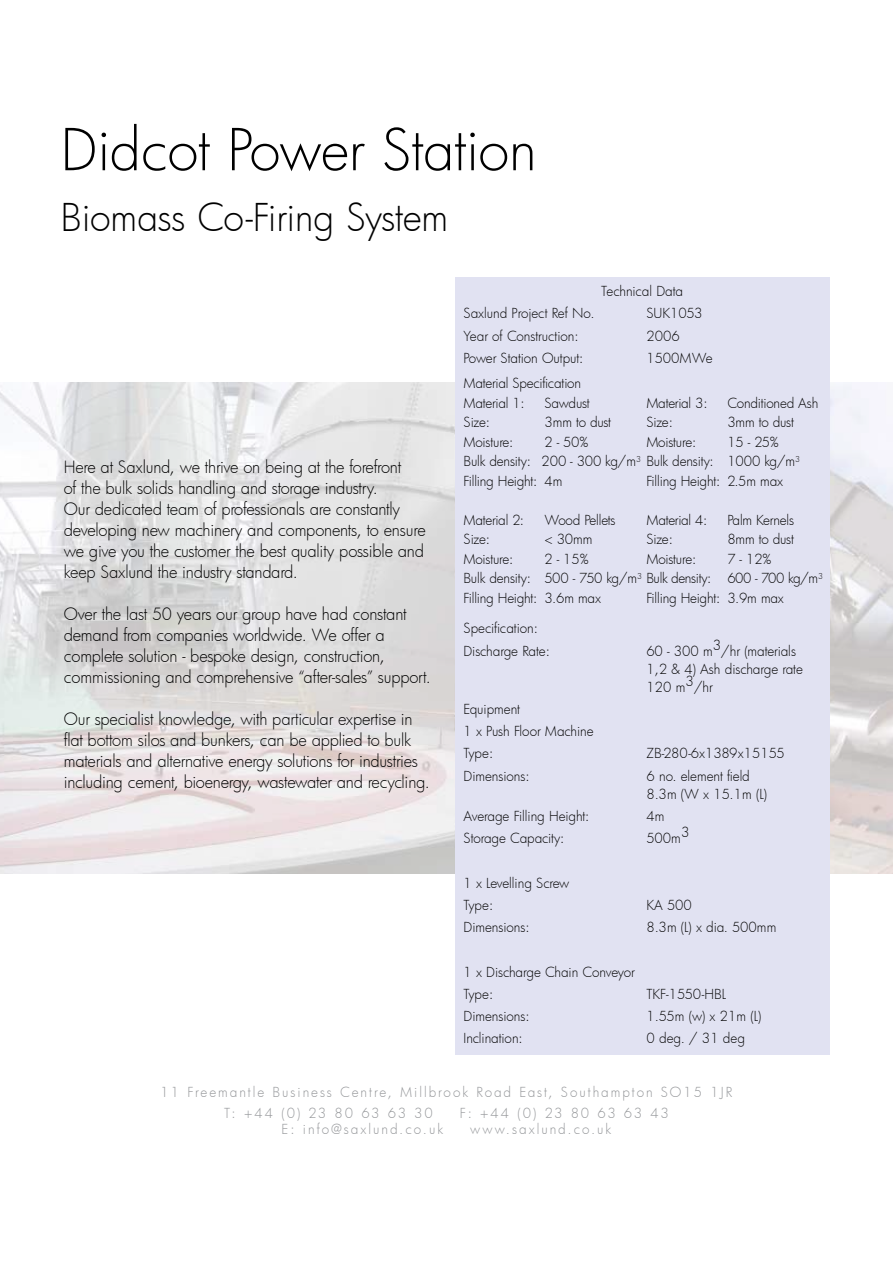
<style>
.page{position:relative;width:893px;height:1263px;background:#fff}
.page>*{position:absolute;margin:0;border:0;box-sizing:border-box;transform-origin:0 0}
.t1{font:300 56.1px "Futura";letter-spacing:-.01em;color:#000}
.t2{font:300 37.5px "Futura";letter-spacing:-.01em;color:#000}
.t3{font:300 16.5px/21px "Futura";letter-spacing:-.015em;color:#000}
.t4{font:300 13.5px/22.2px "Futura";letter-spacing:-.01em;color:#000}
.t5{font:300 13.5px/20.7px "Futura";letter-spacing:.145em;color:#939598}
.t6{font:300 13.5px "Futura";letter-spacing:.115em;color:#939598}
</style>
<div class="page">
<img style="left:0;top:383px;width:893px;height:491px">
<div style="left:455px;top:277px;width:374px;height:777px;background:#e1e2f2"></div>
<h1 class="t1" style="left:61px;top:112px;width:478px">Didcot Power Station</h1>
<h2 class="t2" style="left:61px;top:192px;width:390px">Biomass Co-Firing System</h2>
<p class="t4" style="left:601px;top:280px;width:83px">Technical Data</p>
<p class="t3" style="left:64px;top:456px;width:363px">Here at Saxlund, we thrive on being at the forefront<br>of the bulk solids handling and storage industry.<br>Our dedicated team of professionals are constantly developing new machinery and components, to ensure we give you the customer the best quality possible and keep Saxlund the industry standard.</p>
<p class="t3" style="left:64px;top:603px;width:369px">Over the last 50 years our group have had constant demand from companies worldwide. We offer a complete solution - bespoke design, construction, commissioning and comprehensive “after-sales” support.</p>
<p class="t3" style="left:64px;top:708px;width:368px">Our specialist knowledge, with particular expertise in flat bottom silos and bunkers, can be applied to bulk materials and alternative energy solutions for industries including cement, bioenergy, wastewater and recycling.</p>
<p class="t4" style="left:463px;top:302px;width:133px">Saxlund Project Ref No.</p>
<p class="t4" style="left:646px;top:302px;width:57px">SUK1053</p>
<p class="t4" style="left:463px;top:324px;width:117px">Year of Construction:</p>
<p class="t4" style="left:646px;top:324px;width:35px">2006</p>
<p class="t4" style="left:463px;top:347px;width:121px">Power Station Output:</p>
<p class="t4" style="left:646px;top:347px;width:68px">1500MWe</p>
<p class="t4" style="left:464px;top:373px;width:119px;line-height:19.5px">Material Specification<br>Material 1:</p>
<p class="t4" style="left:545px;top:391px;width:47px">Sawdust</p>
<p class="t4" style="left:646px;top:392px;width:63px">Material 3:</p>
<p class="t4" style="left:727px;top:392px;width:92px">Conditioned Ash</p>
<p class="t4" style="left:646px;top:411px;width:28px">Size:</p>
<p class="t4" style="left:727px;top:411px;width:68px">3mm to dust</p>
<p class="t4" style="left:646px;top:431px;width:51px">Moisture:</p>
<p class="t4" style="left:727px;top:431px;width:53px">15 - 25%</p>
<p class="t4" style="left:646px;top:470px;width:138px">Filling Height: 2.5m max</p>
<p class="t4" style="left:646px;top:509px;width:62px">Material 4:</p>
<p class="t4" style="left:727px;top:509px;width:68px">Palm Kernels</p>
<p class="t4" style="left:646px;top:528px;width:28px">Size:</p>
<p class="t4" style="left:727px;top:528px;width:68px">8mm to dust</p>
<p class="t4" style="left:646px;top:548px;width:51px">Moisture:</p>
<p class="t4" style="left:727px;top:548px;width:46px">7 - 12%</p>
<p class="t4" style="left:646px;top:587px;width:139px">Filling Height: 3.9m max</p>
<p class="t4" style="left:464px;top:411px;width:28px">Size:</p>
<p class="t4" style="left:545px;top:411px;width:68px">3mm to dust</p>
<p class="t4" style="left:464px;top:430px;width:51px">Moisture:</p>
<p class="t4" style="left:463px;top:432px;width:338px;line-height:19.5px;text-indent:81px">2 - 50%<br>Bulk density: 200 - 300 kg/m<sup>3</sup> Bulk density: 1000 kg/m<sup>3<br></sup>Filling Height: 4m</p>
<p class="t4" style="left:463px;top:509px;width:62px">Material 2:</p>
<p class="t4" style="left:544px;top:509px;width:73px">Wood Pellets</p>
<p class="t4" style="left:463px;top:528px;width:28px">Size:</p>
<p class="t4" style="left:544px;top:528px;width:49px">&lt; 30mm</p>
<p class="t4" style="left:463px;top:548px;width:51px">Moisture:</p>
<p class="t4" style="left:463px;top:549px;width:361px;line-height:19.5px;text-indent:81px">2 - 15%<br>Bulk density: 500 - 750 kg/m<sup>3</sup> Bulk density: 600 - 700 kg/m<sup>3<br></sup>Filling Height: 3.6m max</p>
<p class="t4" style="left:463px;top:617px;width:88px">Specification:<br>Discharge Rate:</p>
<p class="t4" style="left:463px;top:697px;width:132px">Equipment<br>1 x Push Floor Machine<br>Type:</p>
<p class="t4" style="left:646px;top:641px;width:158px;line-height:18px">60 - 300 m3/hr (materials<br>1,2 &amp; 4) Ash discharge rate<br>120 m3/hr</p>
<p class="t4" style="left:646px;top:742px;width:140px">ZB-280-6x1389x15155</p>
<p class="t4" style="left:463px;top:764px;width:68px">Dimensions:</p>
<p class="t4" style="left:646px;top:766px;width:122px;line-height:18px">6 no. element field<br>8.3m (W x 15.1m (L)</p>
<p class="t4" style="left:463px;top:804px;width:127px">Average Filling Height:</p>
<p class="t4" style="left:646px;top:804px;width:20px">4m</p>
<p class="t4" style="left:463px;top:827px;width:102px">Storage Capacity:</p>
<p class="t4" style="left:646px;top:827px;width:44px">500m3</p>
<p class="t4" style="left:464px;top:871px;width:107px">1 x Levelling Screw<br>Type:</p>
<p class="t4" style="left:647px;top:893px;width:47px">KA 500</p>
<p class="t4" style="left:464px;top:916px;width:68px">Dimensions:</p>
<p class="t4" style="left:647px;top:916px;width:131px">8.3m (L) x dia. 500mm</p>
<p class="t4" style="left:464px;top:960px;width:173px">1 x Discharge Chain Conveyor<br>Type:</p>
<p class="t4" style="left:647px;top:982px;width:81px">TKF-1550-HBL</p>
<p class="t4" style="left:464px;top:1005px;width:68px">Dimensions:</p>
<p class="t4" style="left:647px;top:1005px;width:116px">1.55m (w) x 21m (L)</p>
<p class="t4" style="left:464px;top:1027px;width:61px">Inclination:</p>
<p class="t4" style="left:647px;top:1027px;width:100px">0 deg. / 31 deg</p>
<p class="t5" style="left:224px;top:1081px;width:510px;text-indent:-64px">11 Freemantle Business Centre, Millbrook Road East, Southampton SO15 1JR<br>T: +44 (0) 23 80 63 63 30</p>
<p class="t6" style="left:460px;top:1104px;width:211px">F: +44 (0) 23 80 63 63 43</p>
<p class="t5" style="left:282px;top:1119px;width:163px">E: info@saxlund.co.uk</p>
<p class="t5" style="left:470px;top:1119px;width:143px">www.saxlund.co.uk</p>
</div>
